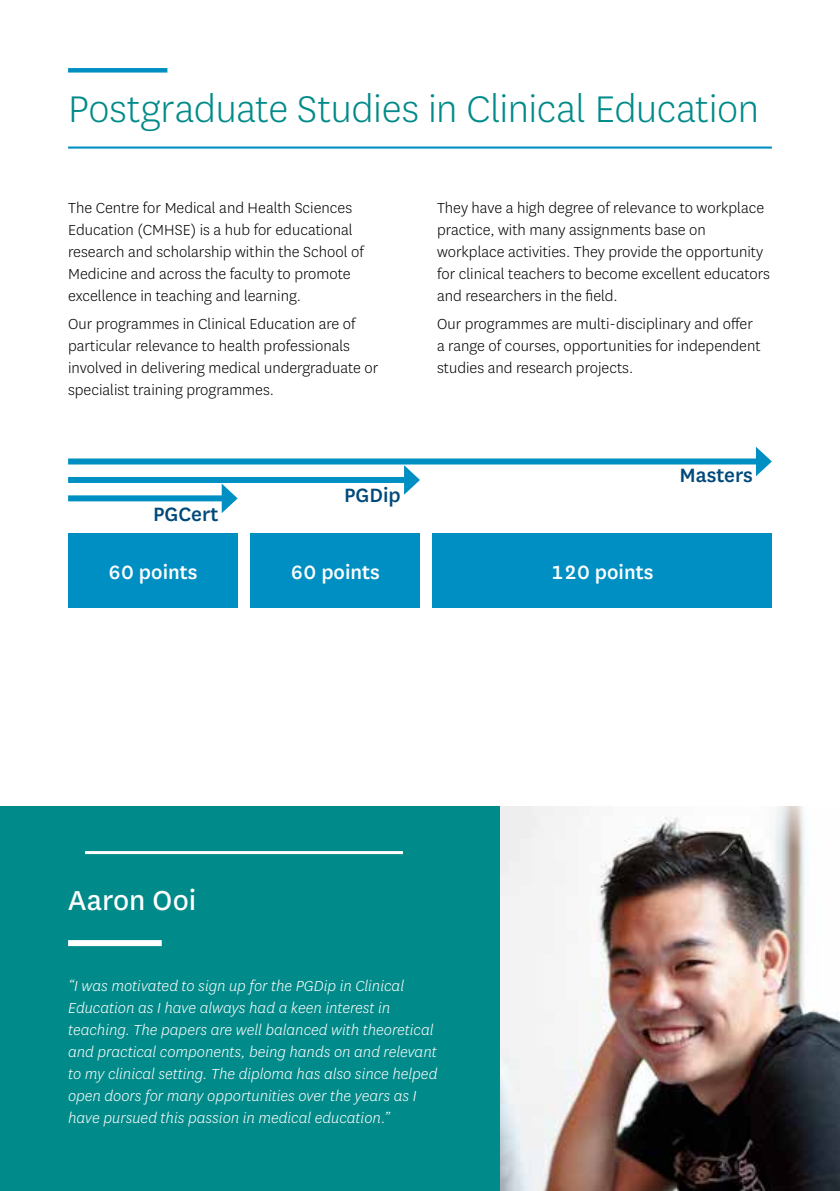
<style>
.page{position:relative;width:840px;height:1191px;background:#fff}
.page>*{position:absolute;margin:0;border:0;box-sizing:border-box;transform-origin:0 0}
.t1{font:300 43.4px "National";letter-spacing:-.01em;color:#008a89}
.t2{font:32px "National";color:#fff}
.t3{font:500 22.6px "National";color:#fff}
.t4{font:500 22.6px "National";color:#00497a}
.t5{font:300 17px/22px "National";color:#000}
.t6{font:italic 300 17px/22px "National";color:#fff}
</style>
<div class="page">
<hr style="left:68px;top:146px;width:703px;height:3px;background:#008fc3">
<div style="left:68px;top:68px;width:99px;height:5px;background:#008fc3"></div>
<div style="left:68px;top:533px;width:169px;height:74px;background:#008fc3"></div>
<div style="left:250px;top:533px;width:170px;height:74px;background:#008fc3"></div>
<div style="left:432px;top:533px;width:339px;height:74px;background:#008fc3"></div>
<div style="left:68px;top:495px;width:159px;height:6px;background:#008fc3"></div>
<svg style="left:221px;top:483px;width:16px;height:30px"></svg>
<div style="left:68px;top:477px;width:341px;height:6px;background:#008fc3"></div>
<svg style="left:404px;top:465px;width:16px;height:30px"></svg>
<div style="left:68px;top:458px;width:693px;height:6px;background:#008fc3"></div>
<svg style="left:755px;top:447px;width:16px;height:29px"></svg>
<img style="left:499px;top:807px;width:340px;height:384px">
<div style="left:0;top:807px;width:499px;height:384px;background:#008a89"></div>
<div style="left:68px;top:940px;width:94px;height:6px;background:#fff"></div>
<hr style="left:85px;top:851px;width:318px;height:3px;background:#fff">
<h1 class="t1" style="left:68px;top:82px;width:692px">Postgraduate Studies in Clinical Education</h1>
<p class="t5" style="left:68px;top:196px;width:297px">The Centre for Medical and Health Sciences Education (CMHSE) is a hub for educational research and scholarship within the School of Medicine and across the faculty to promote excellence in teaching and learning.</p>
<p class="t5" style="left:68px;top:312px;width:312px">Our programmes in Clinical Education are of particular relevance to health professionals involved in delivering medical undergraduate or specialist training programmes.</p>
<h3 class="t4" style="left:153px;top:498px;width:67px">PGCert</h3>
<h3 class="t4" style="left:344px;top:480px;width:58px">PGDip</h3>
<p class="t5" style="left:437px;top:196px;width:334px">They have a high degree of relevance to workplace practice, with many assignments base on workplace activities. They provide the opportunity for clinical teachers to become excellent educators and researchers in the field.</p>
<p class="t5" style="left:437px;top:312px;width:325px">Our programmes are multi-disciplinary and offer a range of courses, opportunities for independent studies and research projects.</p>
<h3 class="t4" style="left:679px;top:460px;width:75px">Masters</h3>
<h3 class="t3" style="left:108px;top:556px;width:91px">60 points</h3>
<h3 class="t3" style="left:290px;top:556px;width:91px">60 points</h3>
<h3 class="t3" style="left:551px;top:556px;width:103px">120 points</h3>
<h2 class="t2" style="left:68px;top:879px;width:130px">Aaron Ooi</h2>
<p class="t6" style="left:68px;top:974px;width:370px">“I was motivated to sign up for the PGDip in Clinical Education as I have always had a keen interest in teaching. The papers are well balanced with theoretical and practical components, being hands on and relevant to my clinical setting. The diploma has also since helped open doors for many opportunities over the years as I have pursued this passion in medical education.”</p>
</div>
